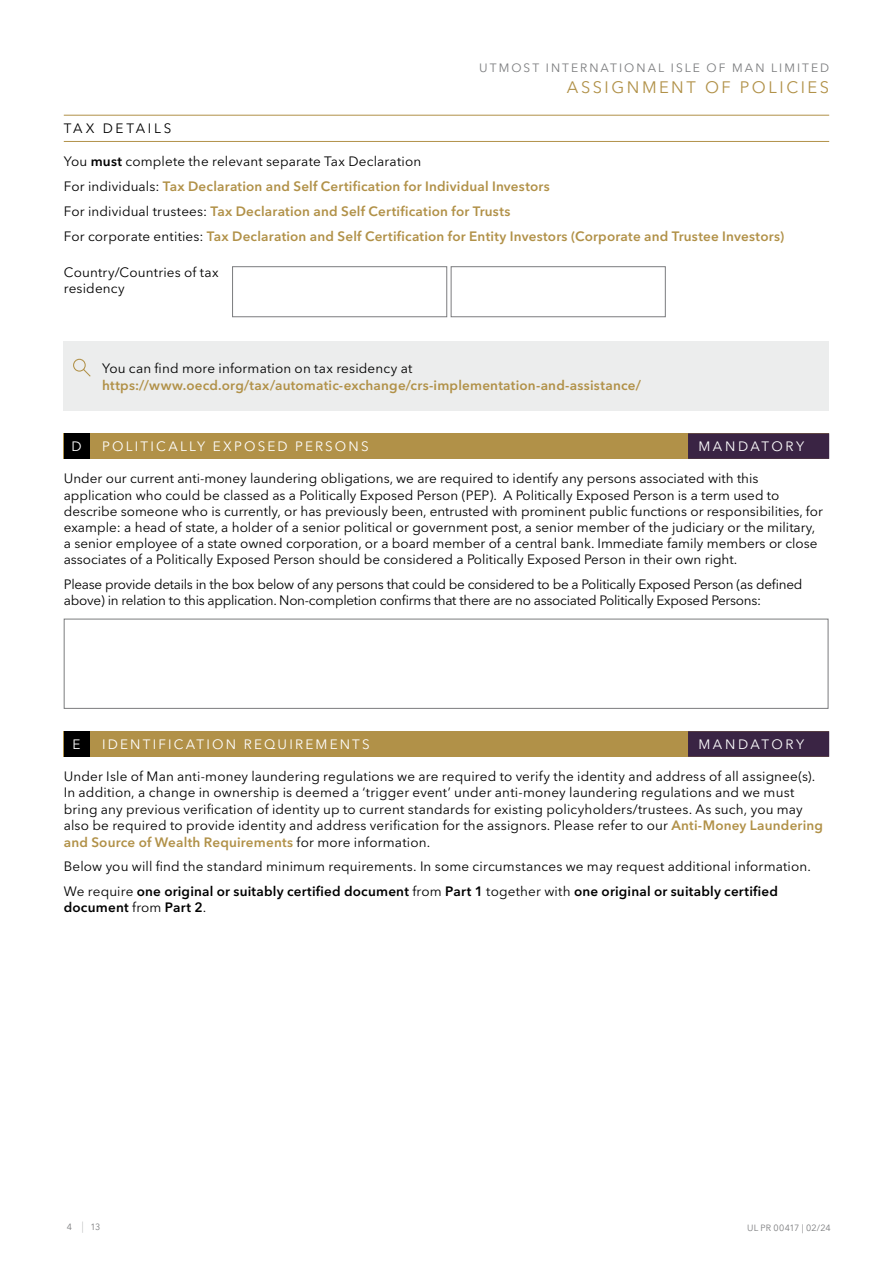
<style>
.page{position:relative;width:893px;height:1263px;background:#fff}
.page>*{position:absolute;margin:0;border:0;box-sizing:border-box;transform-origin:0 0}
.t1{font:16.5px "Avenir Next LT Pro";letter-spacing:.155em;color:#b19148}
.t2{font:13.5px/16.2px "Avenir Next LT Pro";color:#000}
.t3{font:600 13.5px/25px "Avenir Next LT Pro";letter-spacing:.015em;color:#b19148}
.t4{font:13.5px/16.2px "Avenir Next LT Pro";letter-spacing:-.02em;color:#000}
.t5{font:13.5px "Avenir Next LT Pro";letter-spacing:.165em;color:#fff}
.t6{font:13.5px "Avenir Next LT Pro";letter-spacing:.19em;color:#fff}
.t7{font:600 13.5px "Avenir Next LT Pro";letter-spacing:.015em;color:#000}
.t8{font:13.5px "Avenir Next LT Pro";letter-spacing:.195em;color:#000}
.t9{font:12px "Avenir Next LT Pro";letter-spacing:.17em;color:#7b7c7e}
.t10{font:9px "Avenir Next LT Pro";letter-spacing:.015em;color:#7b7c7e}
.s1{font-weight:400;color:#000}
.s2{color:#000}
.s3{font-weight:600;color:#b19148}
.s4{font-weight:600}
.s5{font-weight:400}
.s6{font-weight:200;font-size:11.25px}
</style>
<div class="page">
<hr style="left:64px;top:115px;width:765px;height:1px;background:#b19148">
<hr style="left:64px;top:141px;width:765px;height:1px;background:#b19148">
<div style="left:232px;top:266px;width:215px;height:51px;border:1px solid #7b7c7e"></div>
<div style="left:451px;top:266px;width:215px;height:51px;border:1px solid #7b7c7e"></div>
<div style="left:64px;top:342px;width:765px;height:69px;background:#eceded"></div>
<svg style="left:73px;top:358px;width:18px;height:19px"></svg>
<div style="left:64px;top:433px;width:765px;height:26px;background:#b19148"></div>
<div style="left:64px;top:433px;width:25px;height:26px;background:#000"></div>
<div style="left:688px;top:433px;width:141px;height:26px;background:#3a2444"></div>
<div style="left:64px;top:619px;width:764px;height:90px;border:1px solid #7b7c7e"></div>
<div style="left:64px;top:731px;width:765px;height:26px;background:#b19148"></div>
<div style="left:64px;top:731px;width:25px;height:26px;background:#000"></div>
<div style="left:688px;top:731px;width:141px;height:26px;background:#3a2444"></div>
<p class="t9" style="left:479px;top:61px;width:351px">UTMOST INTERNATIONAL ISLE OF MAN LIMITED</p>
<p class="t1" style="left:567px;top:77px;width:264px">ASSIGNMENT OF POLICIES</p>
<p class="t8" style="left:64px;top:120px;width:109px">TAX DETAILS</p>
<p class="t3" style="left:64px;top:148px;width:722px"><span class="s1">You</span> <span class="s2">must</span> <span class="s1">complete the relevant separate Tax Declaration<br>For individuals:</span> Tax Declaration and Self Certification for Individual Investors<br><span class="s1">For individual trustees:</span> Tax Declaration and Self Certification for Trusts<br><span class="s1">For corporate entities:</span> Tax Declaration and Self Certification for Entity Investors (Corporate and Trustee Investors)</p>
<p class="t2" style="left:64px;top:264px;width:156px">Country/Countries of tax residency</p>
<p class="t2" style="left:102px;top:360px;width:312px">You can find more information on tax residency at</p>
<p class="t3" style="left:102px;top:372px;width:540px">https://www.oecd.org/tax/automatic-exchange/crs-implementation-and-assistance/</p>
<p class="t5" style="left:71px;top:438px;width:12px">D</p>
<p class="t5" style="left:102px;top:438px;width:268px">POLITICALLY EXPOSED PERSONS</p>
<p class="t6" style="left:698px;top:438px;width:107px">MANDATORY</p>
<p class="t2" style="left:64px;top:470px;width:761px">Under our current anti-money laundering obligations, we are required to identify any persons associated with this application who could be classed as a Politically Exposed Person (PEP). A Politically Exposed Person is a term used to describe someone who is currently, or has previously been, entrusted with prominent public functions or responsibilities, for example: a head of state, a holder of a senior political or government post, a senior member of the judiciary or the military, a senior employee of a state owned corporation, or a board member of a central bank. Immediate family members or close associates of a Politically Exposed Person should be considered a Politically Exposed Person in their own right.</p>
<p class="t4" style="left:64px;top:576px;width:740px">Please provide details in the box below of any persons that could be considered to be a Politically Exposed Person (as defined above) in relation to this application. Non-completion confirms that there are no associated Politically Exposed Persons:</p>
<p class="t5" style="left:73px;top:736px;width:9px">E</p>
<p class="t5" style="left:102px;top:736px;width:269px">IDENTIFICATION REQUIREMENTS</p>
<p class="t6" style="left:698px;top:736px;width:107px">MANDATORY</p>
<p class="t2" style="left:64px;top:768px;width:761px">Under Isle of Man anti-money laundering regulations we are required to verify the identity and address of all assignee(s).<br>In addition, a change in ownership is deemed a ‘trigger event’ under anti-money laundering regulations and we must bring any previous verification of identity up to current standards for existing policyholders/trustees. As such, you may also be required to provide identity and address verification for the assignors. Please refer to our <span class="s3">Anti-Money Laundering and Source of Wealth Requirements</span> for more information.</p>
<p class="t2" style="left:64px;top:854px;width:749px;line-height:24.8px">Below you will find the standard minimum requirements. In some circumstances we may request additional information.<br>We require <span class="s4">one original or suitably certified document</span> from <span class="s4">Part 1</span> together with <span class="s4">one original or suitably certified</span></p>
<p class="t7" style="left:64px;top:899px;width:144px">document <span class="s5">from</span> Part 2<span class="s5">.</span></p>
<p class="t10" style="left:67px;top:1222px;width:35px">4 <span class="s6">|</span>13</p>
<p class="t10" style="left:747px;top:1222px;width:85px">UL PR 00417 | 02/24</p>
</div>
